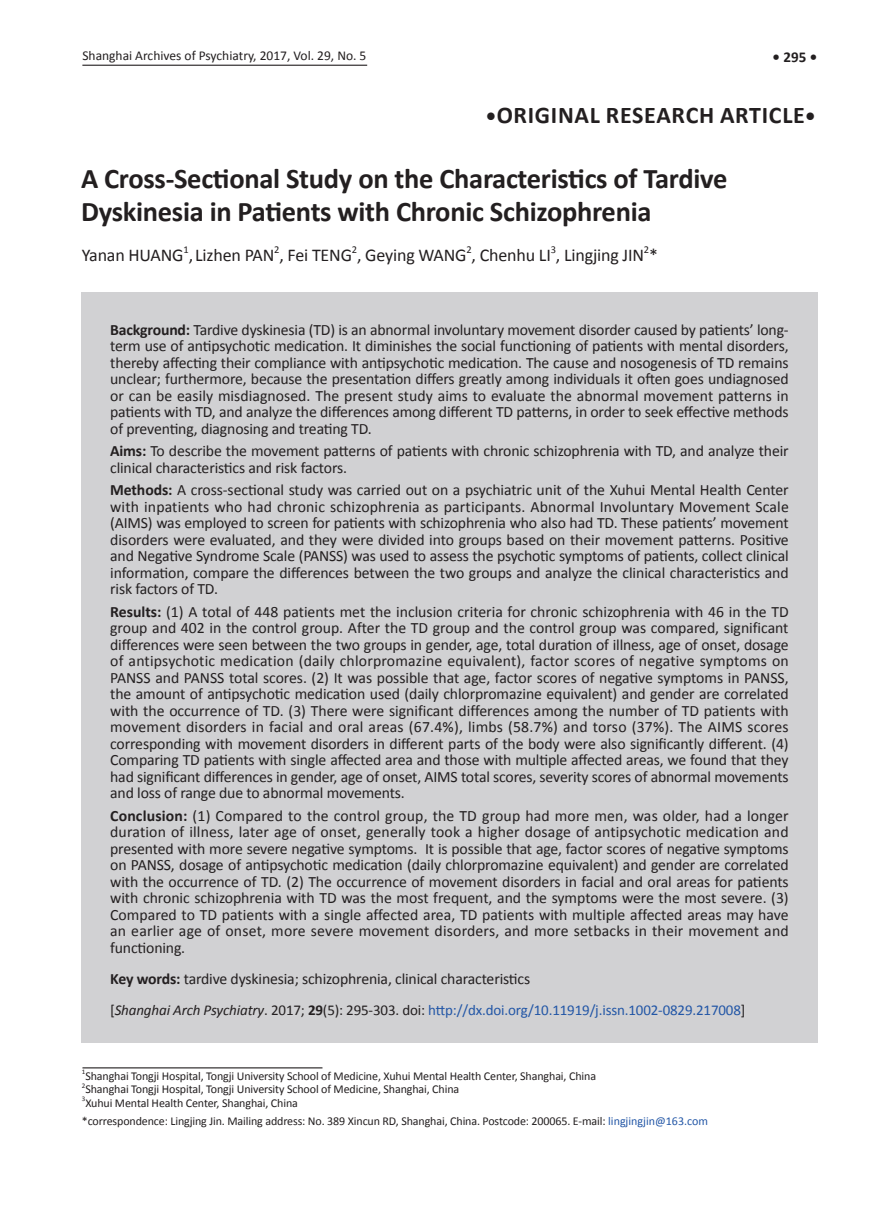
<style>
.page{position:relative;width:893px;height:1212px;background:#fff}
.page>*{position:absolute;margin:0;border:0;box-sizing:border-box;transform-origin:0 0}
.t1{font:700 28.5px/33px "Calibri";letter-spacing:-.01em;color:#231f20}
.t2{font:700 24px "Calibri";letter-spacing:.03em;color:#231f20}
.t3{font:18px "Calibri";letter-spacing:-.01em;color:#231f20}
.t4{font:15.75px/16.5px "Calibri";letter-spacing:-.01em;color:#231f20;text-align:justify}
.t5{font:15px "Calibri";letter-spacing:-.01em;color:#2256a6}
.t6{font:700 15px "Calibri";color:#231f20}
.t7{font:13.5px "Calibri";color:#231f20}
.t8{font:12px/18px "Calibri";letter-spacing:-.01em;color:#231f20}
.t9{font:10.5px "Calibri";color:#231f20}
.t10{font:7.05px "Calibri";color:#231f20}
.s1{font-size:21px}
.s2{font-weight:700}
.s3{color:#231f20}
.s4{font-style:italic;color:#231f20}
.s5{font-weight:700;color:#231f20}
.s6{color:#2256a6}
</style>
<div class="page">
<hr style="left:82px;top:65px;width:285px;height:1px;background:#231f20">
<hr style="left:82px;top:1067px;width:240px;height:1px;background:#231f20">
<div style="left:81px;top:292px;width:736px;height:751px;background:#d1d1d3"></div>
<p class="t7" style="left:82px;top:47px;width:286px">Shanghai Archives of Psychiatry, 2017, Vol. 29, No. 5</p>
<p class="t6" style="left:773px;top:48px;width:46px">• 295 •</p>
<h2 class="t2" style="left:486px;top:99px;width:331px"><span class="s1">•</span>ORIGINAL RESEARCH ARTICLE<span class="s1">•</span></h2>
<h1 class="t1" style="left:81px;top:162px;width:648px">A Cross-Sectional Study on the Characteristics of Tardive<br>Dyskinesia in Patients with Chronic Schizophrenia</h1>
<p class="t9" style="left:183px;top:242px;width:7px">1</p>
<p class="t9" style="left:274px;top:242px;width:7px">2</p>
<p class="t9" style="left:352px;top:242px;width:7px">2</p>
<p class="t9" style="left:466px;top:242px;width:7px">2</p>
<p class="t9" style="left:551px;top:242px;width:7px">3</p>
<p class="t9" style="left:644px;top:242px;width:7px">2</p>
<p class="t3" style="left:82px;top:243px;width:578px">Yanan HUANG , Lizhen PAN , Fei TENG , Geying WANG , Chenhu LI , Lingjing JIN *</p>
<p class="t4" style="left:110px;top:321px;width:680px"><span class="s2">Background:</span> Tardive dyskinesia (TD) is an abnormal involuntary movement disorder caused by patients’ long&shy;term use of antipsychotic medication. It diminishes the social functioning of patients with mental disorders, thereby affecting their compliance with antipsychotic medication. The cause and nosogenesis of TD remains unclear; furthermore, because the presentation differs greatly among individuals it often goes undiagnosed or can be easily misdiagnosed. The present study aims to evaluate the abnormal movement patterns in patients with TD, and analyze the differences among different TD patterns, in order to seek effective methods of preventing, diagnosing and treating TD.</p>
<p class="t4" style="left:110px;top:443px;width:680px"><span class="s2">Aims:</span> To describe the movement patterns of patients with chronic schizophrenia with TD, and analyze their clinical characteristics and risk factors.</p>
<p class="t4" style="left:110px;top:482px;width:680px"><span class="s2">Methods:</span> A cross-sectional study was carried out on a psychiatric unit of the Xuhui Mental Health Center with inpatients who had chronic schizophrenia as participants. Abnormal Involuntary Movement Scale (AIMS) was employed to screen for patients with schizophrenia who also had TD. These patients’ movement disorders were evaluated, and they were divided into groups based on their movement patterns. Positive and Negative Syndrome Scale (PANSS) was used to assess the psychotic symptoms of patients, collect clinical information, compare the differences between the two groups and analyze the clinical characteristics and risk factors of TD.</p>
<p class="t4" style="left:110px;top:603px;width:680px"><span class="s2">Results:</span> (1) A total of 448 patients met the inclusion criteria for chronic schizophrenia with 46 in the TD group and 402 in the control group. After the TD group and the control group was compared, significant differences were seen between the two groups in gender, age, total duration of illness, age of onset, dosage of antipsychotic medication (daily chlorpromazine equivalent), factor scores of negative symptoms on PANSS and PANSS total scores. (2) It was possible that age, factor scores of negative symptoms in PANSS, the amount of antipsychotic medication used (daily chlorpromazine equivalent) and gender are correlated with the occurrence of TD. (3) There were significant differences among the number of TD patients with movement disorders in facial and oral areas (67.4%), limbs (58.7%) and torso (37%). The AIMS scores corresponding with movement disorders in different parts of the body were also significantly different. (4)<br>Comparing TD patients with single affected area and those with multiple affected areas, we found that they had significant differences in gender, age of onset, AIMS total scores, severity scores of abnormal movements and loss of range due to abnormal movements.</p>
<p class="t4" style="left:110px;top:807px;width:680px"><span class="s2">Conclusion:</span> (1) Compared to the control group, the TD group had more men, was older, had a longer duration of illness, later age of onset, generally took a higher dosage of antipsychotic medication and presented with more severe negative symptoms. It is possible that age, factor scores of negative symptoms on PANSS, dosage of antipsychotic medication (daily chlorpromazine equivalent) and gender are correlated with the occurrence of TD. (2) The occurrence of movement disorders in facial and oral areas for patients with chronic schizophrenia with TD was the most frequent, and the symptoms were the most severe. (3)<br>Compared to TD patients with a single affected area, TD patients with multiple affected areas may have an earlier age of onset, more severe movement disorders, and more setbacks in their movement and functioning.</p>
<p class="t4" style="left:110px;top:971px;width:421px"><span class="s2">Key words:</span> tardive dyskinesia; schizophrenia, clinical characteristics</p>
<p class="t5" style="left:110px;top:1000px;width:637px"><span class="s3">[</span><span class="s4">Shanghai Arch Psychiatry</span><span class="s3">. 2017;</span> <span class="s5">29</span><span class="s3">(5): 295-303. doi:</span> http://dx.doi.org/10.11919/j.issn.1002-0829.217008<span class="s3">]</span></p>
<p class="t10" style="left:82px;top:1067px;width:5px">1</p>
<p class="t8" style="left:85px;top:1067px;width:512px">Shanghai Tongji Hospital, Tongji University School of Medicine, Xuhui Mental Health Center, Shanghai, China</p>
<p class="t10" style="left:82px;top:1081px;width:5px">2</p>
<p class="t8" style="left:85px;top:1080px;width:375px">Shanghai Tongji Hospital, Tongji University School of Medicine, Shanghai, China</p>
<p class="t10" style="left:82px;top:1094px;width:5px">3</p>
<p class="t8" style="left:82px;top:1094px;width:628px">Xuhui Mental Health Center, Shanghai, China<br>*correspondence: Lingjing Jin. Mailing address: No. 389 Xincun RD, Shanghai, China. Postcode: 200065. E-mail: <span class="s6">lingjingjin@163.com</span></p>
</div>
